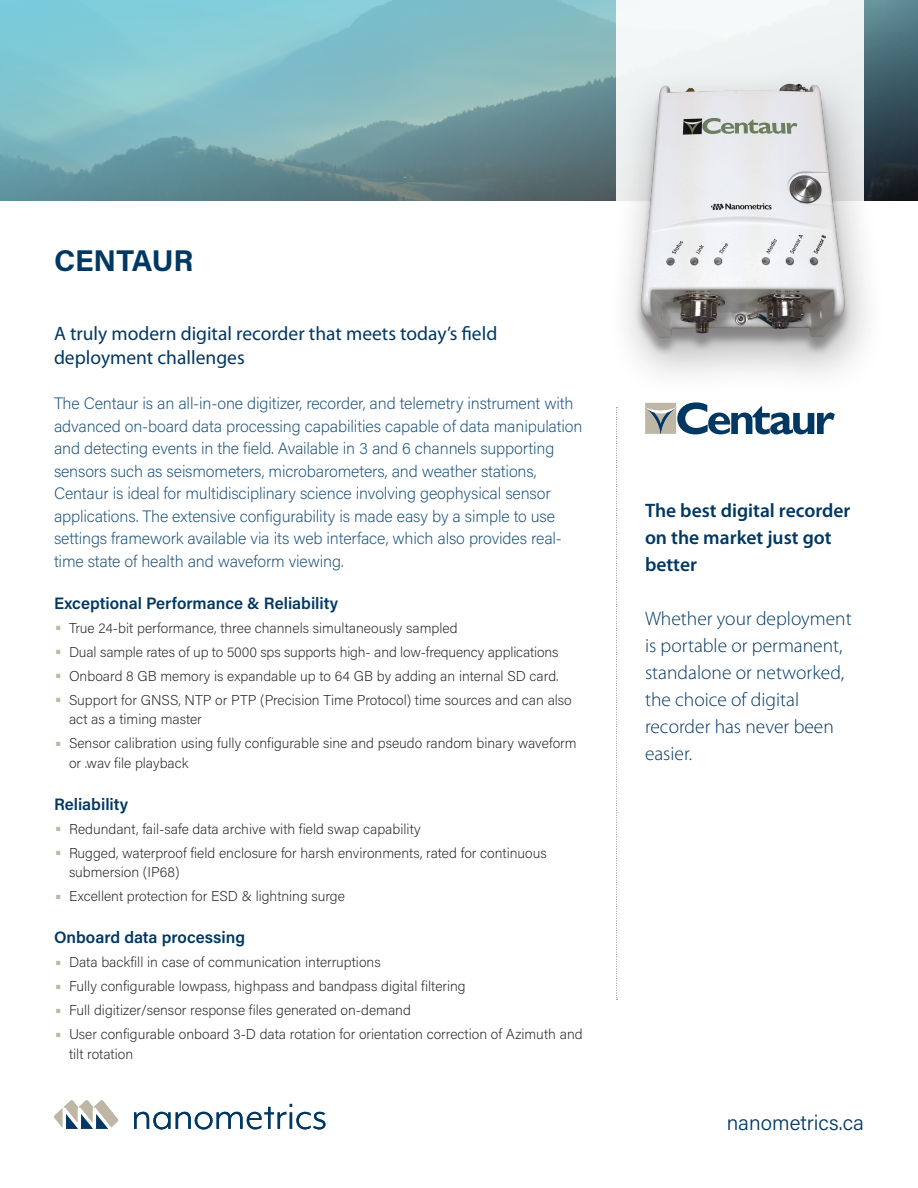
<style>
.page{position:relative;width:918px;height:1188px;background:#fff}
.page>*{position:absolute;margin:0;border:0;box-sizing:border-box;transform-origin:0 0}
.t1{font:700 30px "Acumin Pro";letter-spacing:-.005em;color:#003863}
.t2{font:300 21px "Acumin Pro";color:#003863}
.Sub_Title{font:300 19.5px/27px "Myriad Pro";color:#003863}
.t3{font:19.5px/24px "Myriad Pro";color:#003863}
.Sub_Title-2{font:600 19.5px/27px "Myriad Pro";color:#003863}
.Introduction{font:200 16.5px/22.5px "Acumin Pro";letter-spacing:-.01em;color:#1a517b}
.Section_Headers{font:600 16.5px "Acumin Pro";color:#003863}
.t4{font:200 14.25px/19.5px "Acumin Pro";color:#231f20}
.s1{font-size:24px;color:#beb7a5}
</style>
<div class="page">
<svg style="left:0;top:0;width:918px;height:201px;background:#76a8b0"></svg>
<svg style="left:616px;top:407px;width:1px;height:593px"></svg>
<div style="left:617px;top:0;width:247px;height:358px;background:#f2f6f7"></div>
<svg style="left:134px;top:1112px;width:36px;height:17px"></svg>
<svg style="left:176px;top:1104px;width:149px;height:26px"></svg>
<svg style="left:54px;top:1100px;width:64px;height:29px"></svg>
<div style="left:606px;top:65px;width:281px;height:337px;background:#231f20;opacity:.35"></div>
<img style="left:630px;top:77px;width:222px;height:286px">
<svg style="left:645px;top:402px;width:190px;height:32px"></svg>
<h1 class="t1" style="left:54px;top:239px;width:141px">CENTAUR</h1>
<h1 class="t3" style="left:54px;top:321px;width:445px">A truly modern digital recorder that meets today’s field deployment challenges</h1>
<p class="Introduction" style="left:54px;top:392px;width:530px">The Centaur is an all-in-one digitizer, recorder, and telemetry instrument with advanced on-board data processing capabilities capable of data manipulation and detecting events in the field. Available in 3 and 6 channels supporting sensors such as seismometers, microbarometers, and weather stations, Centaur is ideal for multidisciplinary science involving geophysical sensor applications. The extensive configurability is made easy by a simple to use settings framework available via its web interface, which also provides real&shy;time state of health and waveform viewing.</p>
<p class="Section_Headers" style="left:54px;top:591px;width:286px">Exceptional Performance &amp; Reliability</p>
<p class="t4" style="left:54px;top:617px;width:405px"><span class="s1">•</span> True 24-bit performance, three channels simultaneously sampled</p>
<p class="t4" style="left:54px;top:641px;width:506px"><span class="s1">•</span> Dual sample rates of up to 5000 sps supports high- and low-frequency applications</p>
<p class="t4" style="left:54px;top:665px;width:506px"><span class="s1">•</span> Onboard 8 GB memory is expandable up to 64 GB by adding an internal SD card.</p>
<p class="t4" style="left:69px;top:689px;width:504px;text-indent:-15px"><span class="s1">•</span> Support for GNSS, NTP or PTP (Precision Time Protocol) time sources and can also act as a timing master</p>
<p class="t4" style="left:69px;top:733px;width:509px;text-indent:-15px"><span class="s1">•</span> Sensor calibration using fully configurable sine and pseudo random binary waveform or .wav file playback</p>
<p class="Section_Headers" style="left:54px;top:792px;width:76px">Reliability</p>
<p class="t4" style="left:54px;top:818px;width:368px"><span class="s1">•</span> Redundant, fail-safe data archive with field swap capability</p>
<p class="t4" style="left:69px;top:842px;width:479px;text-indent:-15px"><span class="s1">•</span> Rugged, waterproof field enclosure for harsh environments, rated for continuous submersion (IP68)</p>
<p class="t4" style="left:54px;top:886px;width:292px"><span class="s1">•</span> Excellent protection for ESD &amp; lightning surge</p>
<p class="Section_Headers" style="left:54px;top:926px;width:193px">Onboard data processing</p>
<p class="t4" style="left:54px;top:952px;width:328px"><span class="s1">•</span> Data backfill in case of communication interruptions</p>
<p class="t4" style="left:54px;top:976px;width:413px"><span class="s1">•</span> Fully configurable lowpass, highpass and bandpass digital filtering</p>
<p class="t4" style="left:54px;top:1000px;width:358px"><span class="s1">•</span> Full digitizer/sensor response files generated on-demand</p>
<p class="t4" style="left:69px;top:1024px;width:515px;text-indent:-15px"><span class="s1">•</span> User configurable onboard 3-D data rotation for orientation correction of Azimuth and tilt rotation</p>
<p class="Sub_Title-2" style="left:645px;top:497px;width:207px">The best digital recorder on the market just got better</p>
<p class="Sub_Title" style="left:645px;top:605px;width:208px">Whether your deployment is portable or permanent, standalone or networked, the choice of digital recorder has never been easier.</p>
<p class="t2" style="left:727px;top:1108px;width:139px">nanometrics.ca</p>
</div>
